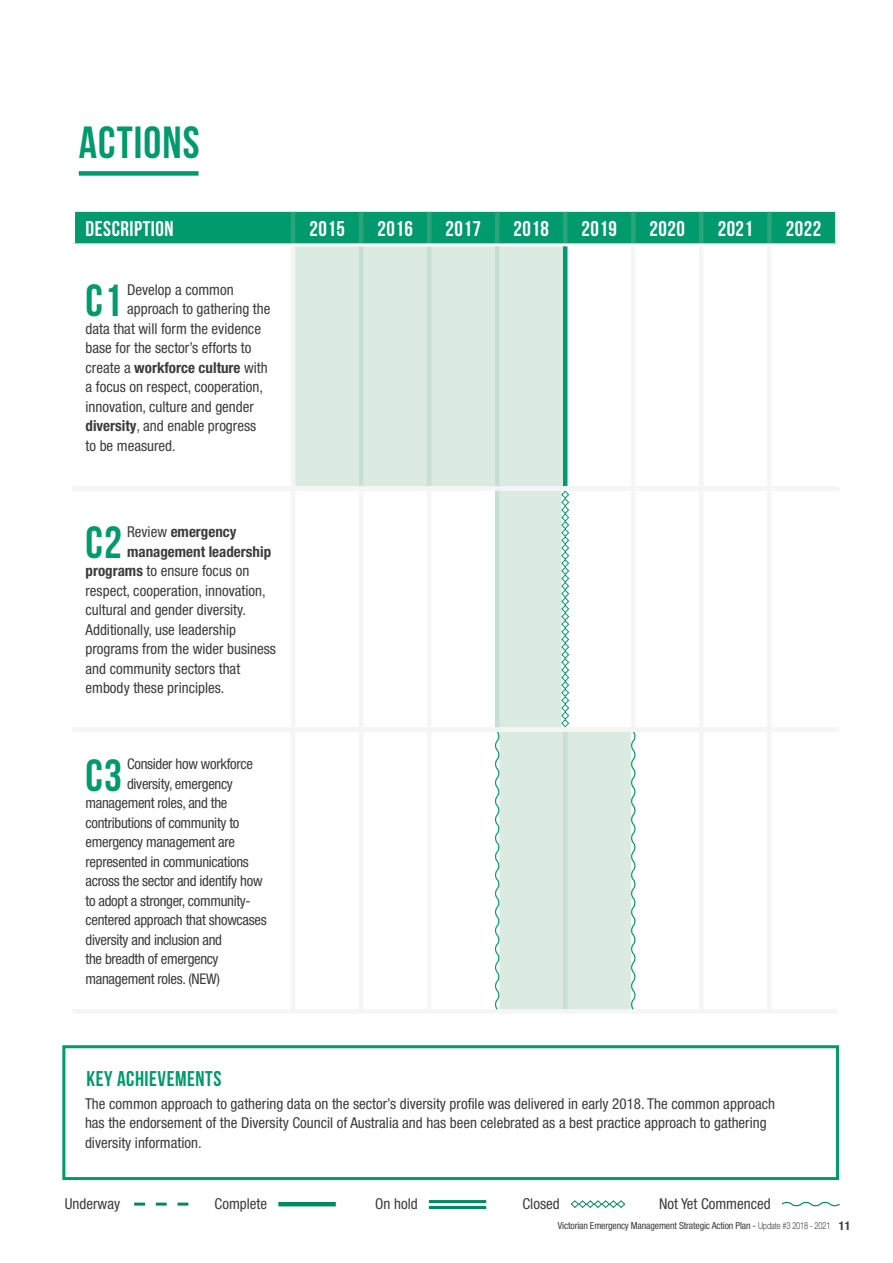
<style>
.page{position:relative;width:893px;height:1263px;background:#fff}
.page>*{position:absolute;margin:0;border:0;box-sizing:border-box;transform-origin:0 0}
.t1{font:45px "Bebas Neue";letter-spacing:.025em;color:#009a6d}
.t2{font:21.3px "Bebas Neue";letter-spacing:.025em;color:#fff}
.t3{font:21.3px "Bebas Neue";letter-spacing:.025em;color:#009a6d}
.t4{font:condensed 15px/19.5px "Helvetica Neue LT Std";color:#3c3c3b}
.t5{font:700 condensed 15px "Helvetica Neue LT Std";color:#3c3c3b}
.t6{font:condensed 14.7px "Helvetica Neue LT Std";letter-spacing:-.02em;color:#3c3c3b}
.t7{font:condensed 9.75px "Helvetica Neue LT Std";letter-spacing:-.015em;color:#3c3c3b}
.s1{font-family:"Helvetica Neue"}
.s2{font-weight:400}
.s3{font-weight:700}
.s4{font-family:"Helvetica Neue";font-weight:400}
.s5{font-weight:300;font-stretch:normal}
.s6{font-weight:700;font-size:12px}
</style>
<div class="page">
<div style="left:62px;top:1045px;width:777px;height:135px;border:3px solid #009a6d"></div>
<svg style="left:134px;top:1202px;width:54px;height:3px"></svg>
<svg style="left:570px;top:1200px;width:56px;height:8px"></svg>
<hr style="left:278px;top:1202px;width:58px;height:4px;background:#008a62">
<svg style="left:781px;top:1201px;width:59px;height:6px"></svg>
<hr style="left:429px;top:1206px;width:57px;height:3px;background:#008a62">
<hr style="left:429px;top:1200px;width:57px;height:3px;background:#008a62">
<div style="left:75px;top:212px;width:760px;height:31px;background:#009a6d"></div>
<svg style="left:295px;top:246px;width:334px;height:763px"></svg>
<div style="left:835px;top:212px;width:5px;height:31px;background:#f5f5f6"></div>
<hr style="left:291px;top:246px;width:4px;height:240px;background:#f5f5f6">
<hr style="left:631px;top:246px;width:4px;height:240px;background:#f5f5f6">
<hr style="left:699px;top:246px;width:4px;height:240px;background:#f5f5f6">
<div style="left:767px;top:246px;width:5px;height:240px;background:#f5f5f6"></div>
<hr style="left:291px;top:491px;width:4px;height:236px;background:#f5f5f6">
<hr style="left:631px;top:491px;width:4px;height:236px;background:#f5f5f6">
<hr style="left:699px;top:491px;width:4px;height:236px;background:#f5f5f6">
<div style="left:767px;top:491px;width:5px;height:236px;background:#f5f5f6"></div>
<hr style="left:291px;top:732px;width:4px;height:277px;background:#f5f5f6">
<hr style="left:359px;top:732px;width:4px;height:277px;background:#f5f5f6">
<hr style="left:427px;top:732px;width:4px;height:277px;background:#f5f5f6">
<hr style="left:699px;top:732px;width:4px;height:277px;background:#f5f5f6">
<div style="left:767px;top:732px;width:5px;height:277px;background:#f5f5f6"></div>
<hr style="left:73px;top:1009px;width:220px;height:4px;background:#f5f5f6">
<hr style="left:293px;top:1009px;width:68px;height:4px;background:#f5f5f6">
<hr style="left:361px;top:1009px;width:68px;height:4px;background:#f5f5f6">
<hr style="left:429px;top:1009px;width:68px;height:4px;background:#f5f5f6">
<hr style="left:497px;top:1009px;width:68px;height:4px;background:#f5f5f6">
<hr style="left:565px;top:1009px;width:68px;height:4px;background:#f5f5f6">
<hr style="left:633px;top:1009px;width:68px;height:4px;background:#f5f5f6">
<hr style="left:701px;top:1009px;width:68px;height:4px;background:#f5f5f6">
<hr style="left:769px;top:1009px;width:68px;height:4px;background:#f5f5f6">
<hr style="left:291px;top:212px;width:4px;height:31px;background:#2ba37b">
<hr style="left:359px;top:212px;width:4px;height:31px;background:#2ba37b">
<hr style="left:427px;top:212px;width:4px;height:31px;background:#2ba37b">
<hr style="left:495px;top:212px;width:4px;height:31px;background:#2ba37b">
<hr style="left:563px;top:212px;width:4px;height:31px;background:#2ba37b">
<hr style="left:631px;top:212px;width:4px;height:31px;background:#2ba37b">
<hr style="left:699px;top:212px;width:4px;height:31px;background:#2ba37b">
<div style="left:767px;top:212px;width:5px;height:31px;background:#2ba37b"></div>
<hr style="left:359px;top:246px;width:4px;height:240px;background:#c8e0d3">
<hr style="left:427px;top:246px;width:4px;height:240px;background:#c8e0d3">
<hr style="left:495px;top:488px;width:4px;height:239px;background:#c8e0d3">
<hr style="left:359px;top:491px;width:4px;height:236px;background:#f5f5f6">
<hr style="left:427px;top:491px;width:4px;height:236px;background:#f5f5f6">
<svg style="left:629px;top:732px;width:7px;height:278px"></svg>
<hr style="left:495px;top:246px;width:4px;height:242px;background:#c8e0d3">
<hr style="left:563px;top:246px;width:4px;height:240px;background:#009a6d">
<svg style="left:561px;top:491px;width:8px;height:236px"></svg>
<svg style="left:493px;top:732px;width:8px;height:278px"></svg>
<hr style="left:563px;top:732px;width:4px;height:277px;background:#c8e0d3">
<div style="left:79px;top:171px;width:119px;height:5px;background:#009a6d"></div>
<div style="left:72px;top:486px;width:767px;height:5px;background:#f5f5f6"></div>
<div style="left:72px;top:727px;width:767px;height:5px;background:#f5f5f6"></div>
<h1 class="t1" style="left:79px;top:118px;width:122px">ACTIONS</h1>
<h2 class="t2" style="left:86px;top:217px;width:89px">DESCRIPTION</h2>
<h2 class="t2" style="left:309px;top:217px;width:37px">2015</h2>
<h2 class="t2" style="left:377px;top:217px;width:37px">2016</h2>
<h2 class="t2" style="left:445px;top:217px;width:37px">2017</h2>
<h2 class="t2" style="left:513px;top:217px;width:37px">2018</h2>
<h2 class="t2" style="left:582px;top:217px;width:37px">2019</h2>
<h2 class="t2" style="left:650px;top:217px;width:37px">2020</h2>
<h2 class="t2" style="left:718px;top:217px;width:37px">2021</h2>
<h2 class="t2" style="left:786px;top:217px;width:37px">2022</h2>
<h1 class="t1" style="left:86px;top:276px;width:38px">C1</h1>
<p class="t4" style="left:127px;top:280px;width:108px"><span class="s1">D</span>evelop a common</p>
<p class="t4" style="left:127px;top:299px;width:145px">approach to gathering the</p>
<p class="t4" style="left:86px;top:319px;width:177px">data that will form the evidence</p>
<p class="t4" style="left:86px;top:338px;width:167px">base for the sector’s efforts to</p>
<p class="t5" style="left:86px;top:358px;width:184px"><span class="s2">create a</span> workforce culture <span class="s2">with</span></p>
<p class="t4" style="left:86px;top:377px;width:179px">a focus on respect, cooperation,</p>
<p class="t4" style="left:86px;top:397px;width:170px">innovation, culture and gender</p>
<p class="t4" style="left:86px;top:416px;width:172px"><span class="s3">diversity</span>, and enable progress</p>
<p class="t4" style="left:86px;top:436px;width:92px">to be measured.</p>
<h1 class="t1" style="left:86px;top:518px;width:38px">C2</h1>
<p class="t5" style="left:127px;top:523px;width:111px"><span class="s4">R</span><span class="s2">eview</span> emergency</p>
<p class="t5" style="left:127px;top:542px;width:146px">management leadership</p>
<p class="t4" style="left:86px;top:561px;width:165px"><span class="s3">programs</span> to ensure focus on</p>
<p class="t4" style="left:86px;top:580px;width:182px">respect, cooperation, innovation,</p>
<p class="t4" style="left:86px;top:600px;width:162px">cultural and gender diversity.</p>
<p class="t4" style="left:86px;top:619px;width:152px">Additionally, use leadership</p>
<p class="t4" style="left:86px;top:639px;width:192px">programs from the wider business</p>
<p class="t4" style="left:86px;top:658px;width:156px">and community sectors that</p>
<p class="t4" style="left:86px;top:678px;width:140px">embody these principles.</p>
<h1 class="t1" style="left:86px;top:750px;width:38px">C3</h1>
<p class="t6" style="left:127px;top:756px;width:127px"><span class="s1">C</span>onsider how workforce</p>
<p class="t6" style="left:127px;top:775px;width:107px">diversity, emergency</p>
<p class="t6" style="left:86px;top:795px;width:143px">management roles, and the</p>
<p class="t6" style="left:86px;top:814px;width:155px">contributions of community to</p>
<p class="t6" style="left:86px;top:834px;width:151px">emergency management are</p>
<p class="t6" style="left:86px;top:853px;width:165px">represented in communications</p>
<p class="t6" style="left:86px;top:873px;width:179px">across the sector and identify how</p>
<p class="t6" style="left:86px;top:892px;width:167px">to adopt a stronger, community-</p>
<p class="t6" style="left:86px;top:912px;width:183px">centered approach that showcases</p>
<p class="t6" style="left:86px;top:931px;width:138px">diversity and inclusion and</p>
<p class="t6" style="left:86px;top:951px;width:135px">the breadth of emergency</p>
<p class="t6" style="left:86px;top:970px;width:136px">management roles. (NEW)</p>
<h2 class="t3" style="left:86px;top:1067px;width:136px">KEY ACHIEVEMENTS</h2>
<p class="t4" style="left:85px;top:1094px;width:691px">The common approach to gathering data on the sector’s diversity profile was delivered in early 2018. The common approach has the endorsement of the Diversity Council of Australia and has been celebrated as a best practice approach to gathering diversity information.</p>
<p class="t4" style="left:65px;top:1193px;width:57px">Underway</p>
<p class="t4" style="left:215px;top:1193px;width:54px">Complete</p>
<p class="t4" style="left:375px;top:1193px;width:44px">On hold</p>
<p class="t4" style="left:522px;top:1193px;width:39px">Closed</p>
<p class="t4" style="left:659px;top:1193px;width:113px">Not Yet Commenced</p>
<p class="t7" style="left:558px;top:1220px;width:294px">Victorian Emergency Management Strategic Action Plan - <span class="s5">Update #3 2018 - 2021</span> <span class="s6">11</span></p>
</div>
